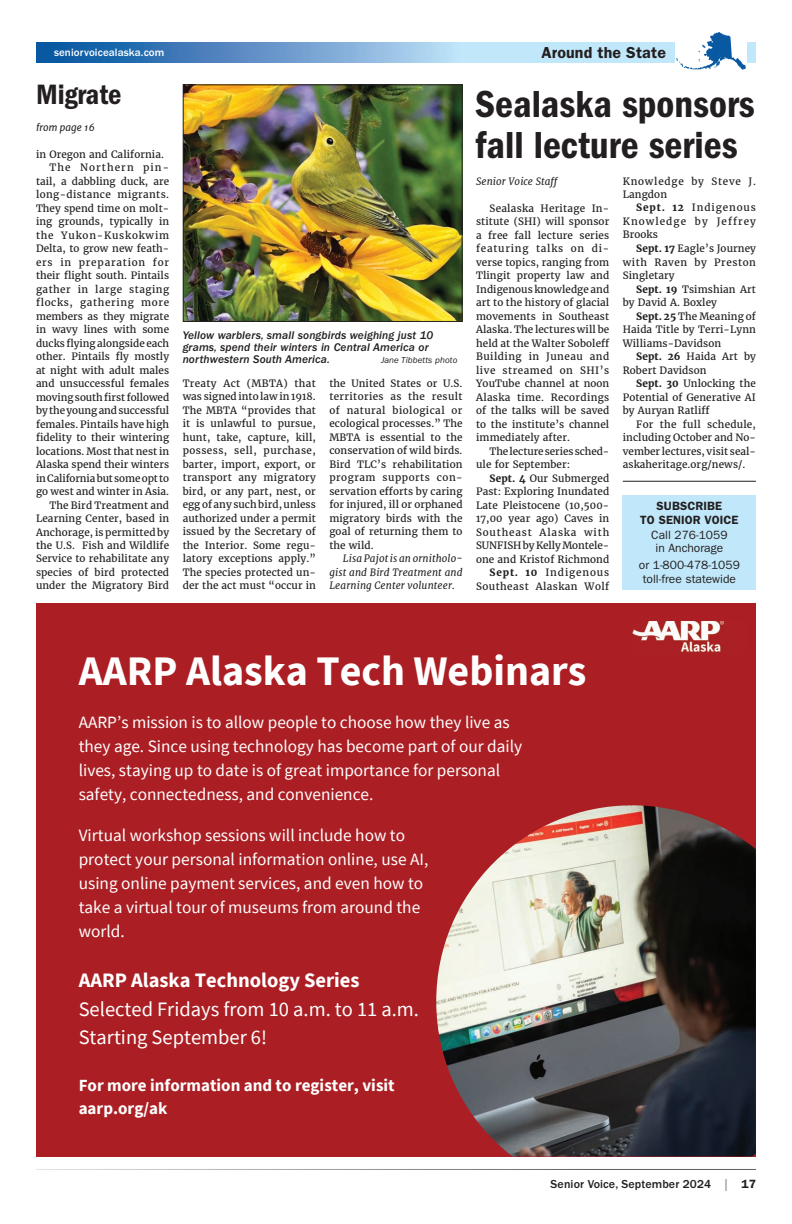
<style>
.page{position:relative;width:792px;height:1224px;background:#fff}
.page>*{position:absolute;margin:0;border:0;box-sizing:border-box;transform-origin:0 0}
.t1{font:700 42px "Source Sans Pro";color:#fff}
.t2{font:39px/41px "ITC Franklin Gothic Std Dm Cd";color:#231f20}
.t3{font:29px "ITC Franklin Gothic Std Dm Cd";color:#231f20}
.t4{font:20.5px/28.5px "Source Sans Pro";color:#fff}
.t5{font:700 20.5px "Source Sans Pro";color:#fff}
.t6{font:17.3px/24px "Source Sans Pro";color:#fff}
.t7{font:700 17px/23.2px "Source Sans Pro";color:#fff}
.t8{font:600 16px "ITC Franklin Gothic Std";letter-spacing:.01em;color:#231f20}
.t9{font:12px/13.5px "ITC Franklin Gothic Std";color:#231f20;text-align:center}
.t10{font:500 12px "ITC Franklin Gothic Std";letter-spacing:.01em;color:#231f20}
.t11{font:600 12px/14px "ITC Franklin Gothic Std";letter-spacing:.01em;color:#231f20;text-align:center}
.t12{font:11.5px/12px "ITC Franklin Gothic Std Med It";letter-spacing:.01em;color:#231f20}
.t13{font:500 11px "ITC Franklin Gothic Std";letter-spacing:.01em;color:#fff}
.t14{font:10px/13.5px "Merriweather";letter-spacing:.01em;color:#231f20;text-align:justify}
.t15{font:italic 10px/13.5px "Merriweather";letter-spacing:.01em;color:#231f20;text-align:justify}
.t16{font:10px "Merriweather";letter-spacing:.08em;color:#231f20}
.t17{font:10px/13.5px "Merriweather";letter-spacing:.075em;color:#231f20}
.t18{font:10px "Merriweather";letter-spacing:-.01em;color:#231f20}
.t19{font:10px "Merriweather";letter-spacing:.04em;color:#231f20}
.t20{font:10px "Merriweather";letter-spacing:.05em;color:#231f20}
.t21{font:10px "Merriweather";letter-spacing:.065em;color:#231f20}
.t22{font:10px "Merriweather";letter-spacing:.11em;color:#231f20}
.t23{font:italic 10px "Merriweather Sans";color:#231f20}
.t24{font:italic 9px "ITC Franklin Gothic Std";letter-spacing:.01em;color:#231f20}
.s1{font-weight:700}
.s2{color:#a0a1a5}
.s3{font-weight:600}
</style>
<div class="page">
<svg style="left:36px;top:43px;width:720px;height:20px;background:#7fafd8"></svg>
<div style="left:675px;top:28px;width:72px;height:45px;background:#fff"></div>
<svg style="left:676px;top:32px;width:70px;height:38px"></svg>
<img style="left:185px;top:86px;width:276px;height:234px">
<div style="left:183px;top:84px;width:280px;height:238px;border:1px solid #231f20"></div>
<div style="left:36px;top:603px;width:720px;height:553px;background:#ab1f24"></div>
<img style="left:632px;top:621px;width:93px;height:31px">
<img style="left:436px;top:805px;width:320px;height:351px">
<hr style="left:623px;top:481px;width:133px;height:1px;background:#231f20">
<div style="left:623px;top:495px;width:133px;height:95px;background:#c1e8fa"></div>
<p class="t13" style="left:54px;top:47px;width:112px">seniorvoicealaska.com</p>
<h3 class="t8" style="left:541px;top:43px;width:126px">Around the State</h3>
<h3 class="t3" style="left:36px;top:77px;width:87px">Migrate</h3>
<p class="t23" style="left:36px;top:120px;width:60px">from page 16</p>
<p class="t14" style="left:36px;top:147px;width:130px">in Oregon and California.</p>
<p class="t22" style="left:50px;top:161px;width:121px">The Northern pin-</p>
<p class="t14" style="left:36px;top:174px;width:135px">tail, a dabbling duck, are</p>
<p class="t19" style="left:36px;top:188px;width:135px">long-distance migrants.</p>
<p class="t14" style="left:36px;top:201px;width:135px">They spend time on molt-</p>
<p class="t14" style="left:36px;top:214px;width:135px">ing grounds, typically in</p>
<p class="t16" style="left:36px;top:228px;width:135px">the Yukon-Kuskokwim</p>
<p class="t14" style="left:36px;top:241px;width:135px">Delta, to grow new feath-</p>
<p class="t16" style="left:36px;top:255px;width:135px">ers in preparation for</p>
<p class="t14" style="left:36px;top:268px;width:135px">their flight south. Pintails</p>
<p class="t20" style="left:36px;top:282px;width:135px">gather in large staging</p>
<p class="t21" style="left:36px;top:296px;width:135px">flocks, gathering more</p>
<p class="t14" style="left:36px;top:309px;width:135px">members as they migrate</p>
<p class="t14" style="left:36px;top:322px;width:135px">in wavy lines with some</p>
<p class="t14" style="left:36px;top:336px;width:135px">ducks flying alongside each</p>
<p class="t14" style="left:36px;top:349px;width:135px">other. Pintails fly mostly</p>
<p class="t14" style="left:36px;top:363px;width:135px">at night with adult males</p>
<p class="t14" style="left:36px;top:376px;width:135px">and unsuccessful females</p>
<p class="t14" style="left:36px;top:390px;width:135px">moving south first followed</p>
<p class="t14" style="left:36px;top:403px;width:135px">by the young and successful</p>
<p class="t14" style="left:36px;top:417px;width:135px">females. Pintails have high</p>
<p class="t14" style="left:36px;top:430px;width:135px">fidelity to their wintering</p>
<p class="t14" style="left:36px;top:444px;width:135px">locations. Most that nest in</p>
<p class="t14" style="left:36px;top:457px;width:135px">Alaska spend their winters</p>
<p class="t18" style="left:36px;top:471px;width:135px">in California but some opt to</p>
<p class="t14" style="left:36px;top:484px;width:135px">go west and winter in Asia.</p>
<p class="t14" style="left:50px;top:498px;width:121px">The Bird Treatment and</p>
<p class="t14" style="left:36px;top:511px;width:135px">Learning Center, based in</p>
<p class="t14" style="left:36px;top:525px;width:135px">Anchorage, is permitted by</p>
<p class="t14" style="left:36px;top:538px;width:135px">the U.S. Fish and Wildlife</p>
<p class="t14" style="left:36px;top:552px;width:135px">Service to rehabilitate any</p>
<p class="t14" style="left:36px;top:565px;width:135px">species of bird protected</p>
<p class="t14" style="left:36px;top:579px;width:135px">under the Migratory Bird</p>
<p class="t12" style="left:183px;top:329px;width:252px">Yellow warblers, small songbirds weighing just 10 grams, spend their winters in Central America or northwestern South America.</p>
<p class="t24" style="left:381px;top:355px;width:78px">Jane Tibbetts photo</p>
<p class="t14" style="left:183px;top:376px;width:135px">Treaty Act (MBTA) that was signed into law in 1918.<br>The MBTA “provides that it is unlawful to pursue, hunt, take, capture, kill, possess, sell, purchase, barter, import, export, or transport any migratory bird, or any part, nest, or egg of any such bird, unless authorized under a permit issued by the Secretary of the Interior. Some regu&shy;latory exceptions apply.” The species protected un&shy;der the act must “occur in</p>
<p class="t14" style="left:329px;top:376px;width:135px">the United States or U.S. territories as the result of natural biological or ecological processes.” The MBTA is essential to the conservation of wild birds.<br>Bird TLC’s rehabilitation program supports con&shy;servation efforts by caring for injured, ill or orphaned migratory birds with the goal of returning them to the wild.</p>
<p class="t15" style="left:329px;top:552px;width:135px;text-indent:14px">Lisa Pajot is an ornitholo&shy;gist and Bird Treatment and Learning Center volunteer.</p>
<h2 class="t2" style="left:475px;top:84px;width:281px">Sealaska sponsors fall lecture series</h2>
<p class="t15" style="left:476px;top:174px;width:85px">Senior Voice Staff</p>
<p class="t14" style="left:476px;top:201px;width:135px;text-indent:14px">Sealaska Heritage In&shy;stitute (SHI) will sponsor a free fall lecture series featuring talks on di&shy;verse topics, ranging from Tlingit property law and Indigenous knowledge and art to the history of glacial movements in Southeast Alaska. The lectures will be held at the Walter Soboleff Building in Juneau and live streamed on SHI’s YouTube channel at noon Alaska time. Recordings of the talks will be saved to the institute’s channel immediately after.</p>
<p class="t14" style="left:476px;top:444px;width:135px;text-indent:14px">The lecture series sched&shy;ule for September:</p>
<p class="t14" style="left:476px;top:471px;width:135px;text-align:right"><span class="s1">Sept. 4</span> Our Submerged<br>Past: Exploring Inundated<br>Late Pleistocene (10,500-<br>17,00 year ago) Caves in<br>Southeast Alaska with<br>SUNFISH by Kelly Montele&shy;one and Kristof Richmond<br><span class="s1">Sept. 10</span> Indigenous<br>Southeast Alaskan Wolf</p>
<p class="t17" style="left:623px;top:174px;width:135px">Knowledge by Steve J.<br>Langdon</p>
<p class="t14" style="left:623px;top:201px;width:135px;text-indent:14px"><span class="s1">Sept. 12</span> Indigenous Knowledge by Jeffrey Brooks</p>
<p class="t14" style="left:623px;top:241px;width:135px;text-indent:14px"><span class="s1">Sept. 17</span> Eagle’s Journey with Raven by Preston Singletary</p>
<p class="t14" style="left:623px;top:282px;width:135px;text-indent:14px"><span class="s1">Sept. 19</span> Tsimshian Art by David A. Boxley</p>
<p class="t14" style="left:623px;top:309px;width:135px;text-indent:14px"><span class="s1">Sept. 25</span> The Meaning of Haida Title by Terri-Lynn Williams-Davidson</p>
<p class="t14" style="left:623px;top:349px;width:135px;text-indent:14px"><span class="s1">Sept. 26</span> Haida Art by<br>Robert Davidson</p>
<p class="t14" style="left:623px;top:376px;width:135px;text-indent:14px"><span class="s1">Sept. 30</span> Unlocking the Potential of Generative AI by Auryan Ratliff</p>
<p class="t14" style="left:623px;top:417px;width:135px;text-indent:14px">For the full schedule, including October and No&shy;vember lectures, visit seal&shy;askaheritage.org/news/.</p>
<p class="t11" style="left:640px;top:499px;width:100px">SUBSCRIBE<br>TO SENIOR VOICE</p>
<p class="t9" style="left:651px;top:528px;width:78px">Call 276-1059 in Anchorage</p>
<p class="t9" style="left:639px;top:558px;width:103px">or 1-800-478-1059 toll-free statewide</p>
<h1 class="t1" style="left:79px;top:642px;width:509px">AARP Alaska Tech Webinars</h1>
<h3 class="t6" style="left:79px;top:710px;width:445px">AARP’s mission is to allow people to choose how they live as they age. Since using technology has become part of our daily lives, staying up to date is of great importance for personal safety, connectedness, and convenience.</h3>
<h3 class="t6" style="left:79px;top:823px;width:351px">Virtual workshop sessions will include how to protect your personal information online, use AI, using online payment services, and even how to take a virtual tour of museums from around the world.</h3>
<h3 class="t5" style="left:79px;top:966px;width:282px">AARP Alaska Technology Series</h3>
<h3 class="t4" style="left:79px;top:994px;width:342px">Selected Fridays from 10 a.m. to 11 a.m.<br>Starting September 6!</h3>
<h3 class="t7" style="left:79px;top:1073px;width:318px">For more information and to register, visit aarp.org/ak</h3>
<p class="t10" style="left:551px;top:1177px;width:207px">Senior Voice, September 2024 <span class="s2">|</span> <span class="s3">17</span></p>
</div>
